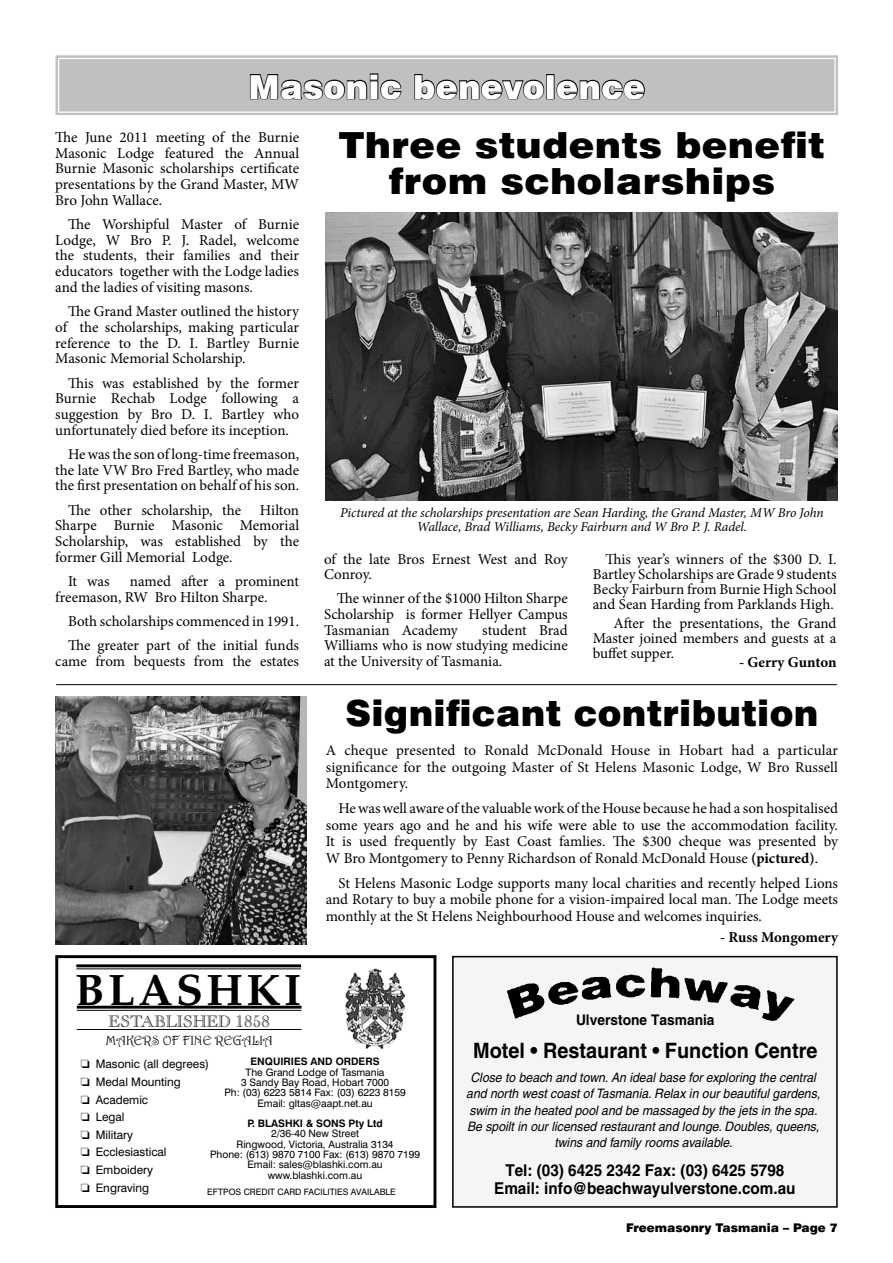
<style>
.page{position:relative;width:893px;height:1263px;background:#fff}
.page>*{position:absolute;margin:0;border:0;box-sizing:border-box;transform-origin:0 0}
.t1{font:700 44.1px "Palatino";letter-spacing:.075em;color:#000}
.t2{font:900 36px/36px "Swiss 721 BT";letter-spacing:.01em;color:#000;text-align:center;scale:1.07 1}
.t3{font:900 36px "Swiss 721 BT";letter-spacing:.01em;color:#000}
.t4{font:900 33px "Swiss 721 BT";letter-spacing:.01em;color:#fff}
.t5{font:700 21.15px "Helvetica";color:#000;scale:.94 1}
.t6{font:700 16.35px/17.9px "Helvetica";color:#000;text-align:center;scale:.94 1}
.t7{font:16.2px "Caslon Openface BT";color:#000}
.t8{font:15px/15.8px "Minion Pro";letter-spacing:-.005em;color:#000;text-align:justify}
.t9{font:700 15px "Minion Pro";letter-spacing:-.005em;color:#000}
.t10{font:700 14.7px "Helvetica";color:#000;scale:.94 1}
.t11{font:italic 13.5px/14.2px "Minion Pro";letter-spacing:-.01em;color:#000;text-align:center}
.t12{font:13.2px "Harrington";color:#000}
.t13{font:italic 13.05px/16.4px "Helvetica";color:#000;text-align:center;scale:.94 1}
.t14{font:900 12px "Swiss 721 BT";color:#000}
.t15{font:11.7px/17.7px "Swiss 721 BT";color:#000}
.t16{font:10.35px/10.4px "Swiss 721 BT";color:#000;text-align:center}
.t17{font:700 10.35px "Swiss 721 BT";color:#000}
.t18{font:8.85px "Swiss 721 BT";color:#000}
.s1{font-weight:700}
</style>
<div class="page">
<svg style="left:55px;top:55px;width:783px;height:60px"></svg>
<div style="left:58px;top:58px;width:778px;height:55px;border:1px solid #fff"></div>
<hr style="left:76px;top:968px;width:225px;height:1px;background:#000">
<img style="left:345px;top:968px;width:59px;height:81px">
<div style="left:55px;top:955px;width:381px;height:253px;border:3px solid #000"></div>
<hr style="left:76px;top:964px;width:225px;height:3px;background:#000">
<hr style="left:77px;top:1010px;width:224px;height:1px;background:#000">
<hr style="left:77px;top:1006px;width:224px;height:3px;background:#000">
<hr style="left:77px;top:1029px;width:224px;height:1px;background:#000">
<div style="left:453px;top:957px;width:384px;height:250px;background:#f5f5f5"></div>
<div style="left:452px;top:956px;width:386px;height:252px;border:2px solid #000"></div>
<img style="left:507px;top:967px;width:287px;height:54px">
<img style="left:55px;top:696px;width:251px;height:249px">
<img style="left:325px;top:213px;width:513px;height:287px">
<hr style="left:56px;top:684px;width:781px;height:1px;background:#000">
<h3 class="t4" style="left:248px;top:67px;width:398px">Masonic benevolence</h3>
<p class="t8" style="left:55px;top:129px;width:245px">The June 2011 meeting of the Burnie Masonic Lodge featured the Annual Burnie Masonic scholarships certificate presentations by the Grand Master, MW Bro John Wallace.</p>
<p class="t8" style="left:55px;top:216px;width:245px;text-indent:13px">The Worshipful Master of Burnie Lodge, W Bro P. J. Radel, welcome the students, their families and their educators together with the Lodge ladies and the ladies of visiting masons.</p>
<p class="t8" style="left:55px;top:303px;width:245px;text-indent:13px">The Grand Master outlined the history of the scholarships, making particular reference to the D. I. Bartley Burnie Masonic Memorial Scholarship.</p>
<p class="t8" style="left:55px;top:375px;width:245px;text-indent:13px">This was established by the former Burnie Rechab Lodge following a suggestion by Bro D. I. Bartley who unfortunately died before its inception.</p>
<p class="t8" style="left:55px;top:446px;width:245px;text-indent:13px">He was the son of long-time freemason, the late VW Bro Fred Bartley, who made the first presentation on behalf of his son.</p>
<p class="t8" style="left:68px;top:502px;width:175px">The other scholarship, the</p>
<p class="t8" style="left:55px;top:502px;width:245px;text-indent:205px">Hilton Sharpe Burnie Masonic Memorial Scholarship, was established by the former Gill Memorial Lodge.</p>
<p class="t8" style="left:68px;top:573px;width:43px">It was</p>
<p class="t8" style="left:55px;top:573px;width:245px;text-indent:75px">named after a prominent freemason, RW Bro Hilton Sharpe.</p>
<p class="t8" style="left:68px;top:609px;width:233px;line-height:24.3px">Both scholarships commenced in 1991.<br>The greater part of the initial funds</p>
<p class="t8" style="left:55px;top:653px;width:245px">came from bequests from the estates</p>
<h2 class="t2" style="left:339px;top:127px;width:455px">Three students benefit from scholarships</h2>
<p class="t11" style="left:340px;top:505px;width:485px">Pictured at the scholarships presentation are Sean Harding, the Grand Master, MW Bro John<br>Wallace, Brad Williams, Becky Fairburn and W Bro P. J. Radel.</p>
<p class="t8" style="left:324px;top:551px;width:245px">of the late Bros Ernest West and Roy<br>Conroy.</p>
<p class="t8" style="left:324px;top:591px;width:245px;text-indent:13px">The winner of the $1000 Hilton Sharpe Scholarship is former Hellyer Campus Tasmanian Academy</p>
<p class="t8" style="left:593px;top:551px;width:245px;line-height:15px;text-indent:13px">This year’s winners of the $300 D. I.<br>Bartley Scholarships are Grade 9 students Becky Fairburn from Burnie High School and Sean Harding from Parklands High.</p>
<p class="t8" style="left:593px;top:616px;width:245px;line-height:15px;text-indent:21px">After the presentations, the Grand Master joined members and guests at a buffet supper.</p>
<p class="t8" style="left:324px;top:622px;width:245px;text-indent:158px">student Brad Williams who is now studying medicine at the University of Tasmania.</p>
<p class="t9" style="left:739px;top:652px;width:99px">- Gerry Gunton</p>
<h2 class="t3" style="left:345px;top:691px;width:475px">Significant contribution</h2>
<p class="t8" style="left:326px;top:742px;width:514px;line-height:16.5px">A cheque presented to Ronald McDonald House in Hobart had a particular significance for the outgoing Master of St Helens Masonic Lodge, W Bro Russell Montgomery.</p>
<p class="t8" style="left:326px;top:800px;width:514px;line-height:16.5px;text-indent:13px">He was well aware of the valuable work of the House because he had a son hospitalised some years ago and he and his wife were able to use the accommodation facility.<br>It is used frequently by East Coast famlies. The $300 cheque was presented by W Bro Montgomery to Penny Richardson of Ronald McDonald House <span class="s1">(pictured)</span>.</p>
<p class="t8" style="left:326px;top:875px;width:514px;line-height:16.5px;text-indent:13px">St Helens Masonic Lodge supports many local charities and recently helped Lions and Rotary to buy a mobile phone for a vision-impaired local man. The Lodge meets monthly at the St Helens Neighbourhood House and welcomes inquiries.</p>
<p class="t9" style="left:720px;top:926px;width:119px">- Russ Mongomery</p>
<h1 class="t1" style="left:75px;top:964px;width:227px">BLASHKI</h1>
<p class="t7" style="left:109px;top:1011px;width:163px">ESTABLISHED 1858</p>
<p class="t12" style="left:106px;top:1032px;width:168px">MAKERS OF FINE REGALIA</p>
<p class="t15" style="left:81px;top:1055px;width:130px">❏ Masonic (all degrees) ❏ Medal Mounting<br>❏ Academic<br>❏ Legal<br>❏ Military<br>❏ Ecclesiastical<br>❏ Emboidery<br>❏ Engraving</p>
<p class="t17" style="left:251px;top:1055px;width:130px">ENQUIRIES AND ORDERS</p>
<p class="t16" style="left:224px;top:1067px;width:183px">The Grand Lodge of Tasmania<br>3 Sandy Bay Road, Hobart 7000<br>Ph: (03) 6223 5814 Fax: (03) 6223 8159<br>Email: gltas@aapt.net.au</p>
<p class="t17" style="left:247px;top:1117px;width:137px">P. BLASHKI &amp; SONS Pty Ltd</p>
<p class="t16" style="left:210px;top:1128px;width:212px">2/36-40 New Street<br>Ringwood, Victoria, Australia 3134<br>Phone: (613) 9870 7100 Fax: (613) 9870 7199<br>Email: sales@blashki.com.au www.blashki.com.au</p>
<p class="t18" style="left:207px;top:1187px;width:190px">EFTPOS CREDIT CARD FACILITIES AVAILABLE</p>
<p class="t10" style="left:576px;top:1011px;width:149px">Ulverstone Tasmania</p>
<h3 class="t5" style="left:473px;top:1038px;width:368px">Motel • Restaurant • Function Centre</h3>
<p class="t13" style="left:466px;top:1069px;width:378px">Close to beach and town. An ideal base for exploring the central and north west coast of Tasmania. Relax in our beautiful gardens, swim in the heated pool and be massaged by the jets in the spa.<br>Be spoilt in our licensed restaurant and lounge. Doubles, queens, twins and family rooms available.</p>
<p class="t6" style="left:494px;top:1161px;width:322px">Tel: (03) 6425 2342 Fax: (03) 6425 5798<br>Email: info@beachwayulverstone.com.au</p>
<p class="t14" style="left:626px;top:1220px;width:213px">Freemasonry Tasmania – Page 7</p>
</div>
